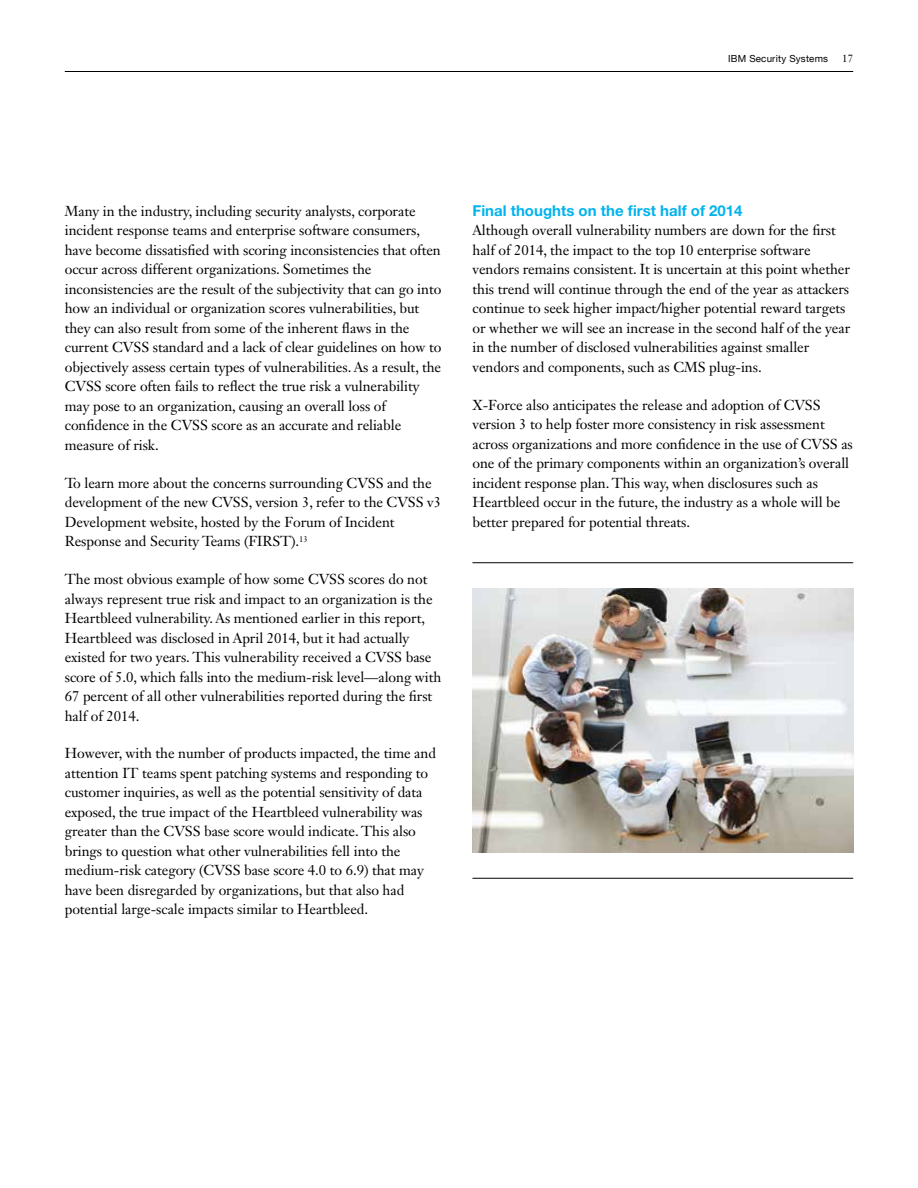
<style>
.page{position:relative;width:918px;height:1188px;background:#fff}
.page>*{position:absolute;margin:0;border:0;box-sizing:border-box;transform-origin:0 0}
.t1{font:700 15px "Helvetica Neue LT Pro";color:#00b3ef}
.t2{font:14.25px/19.5px "Janson Text LT Std";letter-spacing:-.005em;color:#000}
.t3{font:10.5px "Janson Text LT Std";color:#000}
.t4{font:9.75px "Helvetica Neue LT Com";letter-spacing:.02em;color:#000}
</style>
<div class="page">
<hr style="left:65px;top:71px;width:788px;height:1px;background:#000">
<hr style="left:472px;top:562px;width:381px;height:1px;background:#000">
<img style="left:472px;top:588px;width:381px;height:265px">
<hr style="left:472px;top:878px;width:381px;height:1px;background:#000">
<p class="t4" style="left:728px;top:52px;width:101px">IBM Security Systems</p>
<p class="t3" style="left:842px;top:52px;width:12px">17</p>
<p class="t2" style="left:65px;top:201px;width:378px">Many in the industry, including security analysts, corporate incident response teams and enterprise software consumers, have become dissatisfied with scoring inconsistencies that often occur across different organizations. Sometimes the inconsistencies are the result of the subjectivity that can go into how an individual or organization scores vulnerabilities, but they can also result from some of the inherent flaws in the current CVSS standard and a lack of clear guidelines on how to objectively assess certain types of vulnerabilities. As a result, the CVSS score often fails to reflect the true risk a vulnerability may pose to an organization, causing an overall loss of confidence in the CVSS score as an accurate and reliable measure of risk.</p>
<p class="t2" style="left:65px;top:473px;width:378px">To learn more about the concerns surrounding CVSS and the development of the new CVSS, version 3, refer to the CVSS v3<br>Development website, hosted by the Forum of Incident Response and Security Teams (FIRST).<sup>13</sup></p>
<p class="t2" style="left:65px;top:569px;width:378px">The most obvious example of how some CVSS scores do not always represent true risk and impact to an organization is the Heartbleed vulnerability. As mentioned earlier in this report, Heartbleed was disclosed in April 2014, but it had actually existed for two years. This vulnerability received a CVSS base score of 5.0, which falls into the medium-risk level—along with 67 percent of all other vulnerabilities reported during the first half of 2014.</p>
<p class="t2" style="left:65px;top:744px;width:373px">However, with the number of products impacted, the time and attention IT teams spent patching systems and responding to customer inquiries, as well as the potential sensitivity of data exposed, the true impact of the Heartbleed vulnerability was greater than the CVSS base score would indicate. This also brings to question what other vulnerabilities fell into the medium-risk category (CVSS base score 4.0 to 6.9) that may have been disregarded by organizations, but that also had potential large-scale impacts similar to Heartbleed.</p>
<p class="t1" style="left:472px;top:201px;width:272px">Final thoughts on the first half of 2014</p>
<p class="t2" style="left:472px;top:221px;width:379px">Although overall vulnerability numbers are down for the first half of 2014, the impact to the top 10 enterprise software vendors remains consistent. It is uncertain at this point whether this trend will continue through the end of the year as attackers continue to seek higher impact/higher potential reward targets or whether we will see an increase in the second half of the year in the number of disclosed vulnerabilities against smaller vendors and components, such as CMS plug-ins.</p>
<p class="t2" style="left:472px;top:395px;width:382px">X-Force also anticipates the release and adoption of CVSS version 3 to help foster more consistency in risk assessment across organizations and more confidence in the use of CVSS as one of the primary components within an organization’s overall incident response plan. This way, when disclosures such as Heartbleed occur in the future, the industry as a whole will be better prepared for potential threats.</p>
</div>
